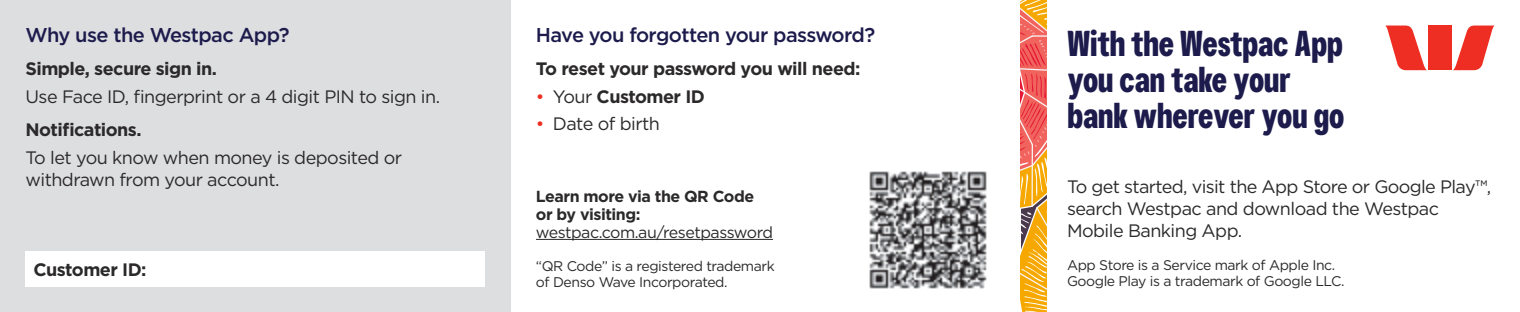
<style>
.page{position:relative;width:1520px;height:312px;background:#fff}
.page>*{position:absolute;margin:0;border:0;box-sizing:border-box;transform-origin:0 0}
.t1{font:700 36px/36px "Westpac";color:#1c1b4c}
.t2{font:500 20px "Gotham";letter-spacing:-.03em;color:#1c1b4c}
.t3{font:18px/22px "Gotham";letter-spacing:-.03em;color:#2b292a}
.t4{font:700 18px "Gotham";letter-spacing:-.03em;color:#2b292a}
.t5{font:700 16px/18px "Gotham";letter-spacing:-.03em;color:#2b292a}
.t6{font:16px "Gotham";letter-spacing:-.03em;color:#2b292a}
.t7{font:14px/16px "Gotham";letter-spacing:-.03em;color:#2b292a}
.s1{font-weight:400;color:#ee2e22}
.s2{font-weight:400}
.s3{color:#ee2e22}
</style>
<div class="page">
<svg style="left:1020px;top:0;width:27px;height:312px;background:#ed8e4c"></svg>
<div style="left:0;top:0;width:510px;height:312px;background:#dddee0"></div>
<div style="left:26px;top:251px;width:459px;height:35px;background:#fff"></div>
<svg style="left:1386px;top:26px;width:41px;height:44px"></svg>
<svg style="left:1453px;top:26px;width:41px;height:44px"></svg>
<div style="left:1428px;top:26px;width:23px;height:44px;background:#ee2e22"></div>
<hr style="left:536px;top:239px;width:237px;height:1px;background:#2b292a">
<img style="left:869px;top:171px;width:118px;height:118px">
<p class="t2" style="left:26px;top:21px;width:266px">Why use the Westpac App?</p>
<p class="t4" style="left:26px;top:57px;width:193px">Simple, secure sign in.</p>
<p class="t3" style="left:26px;top:85px;width:416px">Use Face ID, fingerprint or a 4 digit PIN to sign in.</p>
<p class="t4" style="left:26px;top:118px;width:118px">Notifications.</p>
<p class="t3" style="left:26px;top:146px;width:378px">To let you know when money is deposited or withdrawn from your account.</p>
<p class="t4" style="left:34px;top:258px;width:115px">Customer ID:</p>
<p class="t2" style="left:536px;top:21px;width:341px">Have you forgotten your password?</p>
<p class="t4" style="left:536px;top:57px;width:326px">To reset your password you will need:</p>
<p class="t4" style="left:536px;top:84px;width:170px"><span class="s1">•</span> <span class="s2">Your</span> Customer ID</p>
<p class="t3" style="left:536px;top:112px;width:125px"><span class="s3">•</span> Date of birth</p>
<p class="t5" style="left:536px;top:187px;width:220px">Learn more via the QR Code or by visiting:</p>
<p class="t6" style="left:536px;top:222px;width:238px">westpac.com.au/resetpassword</p>
<p class="t7" style="left:536px;top:257px;width:240px">“QR Code” is a registered trademark of Denso Wave Incorporated.</p>
<h1 class="t1" style="left:1067px;top:25px;width:278px">With the Westpac App you can take your bank wherever you go</h1>
<p class="t3" style="left:1067px;top:176px;width:426px">To get started, visit the App Store or Google Play™, search Westpac and download the Westpac<br>Mobile Banking App.</p>
<p class="t7" style="left:1067px;top:257px;width:279px">App Store is a Service mark of Apple Inc.<br>Google Play is a trademark of Google LLC.</p>
</div>
